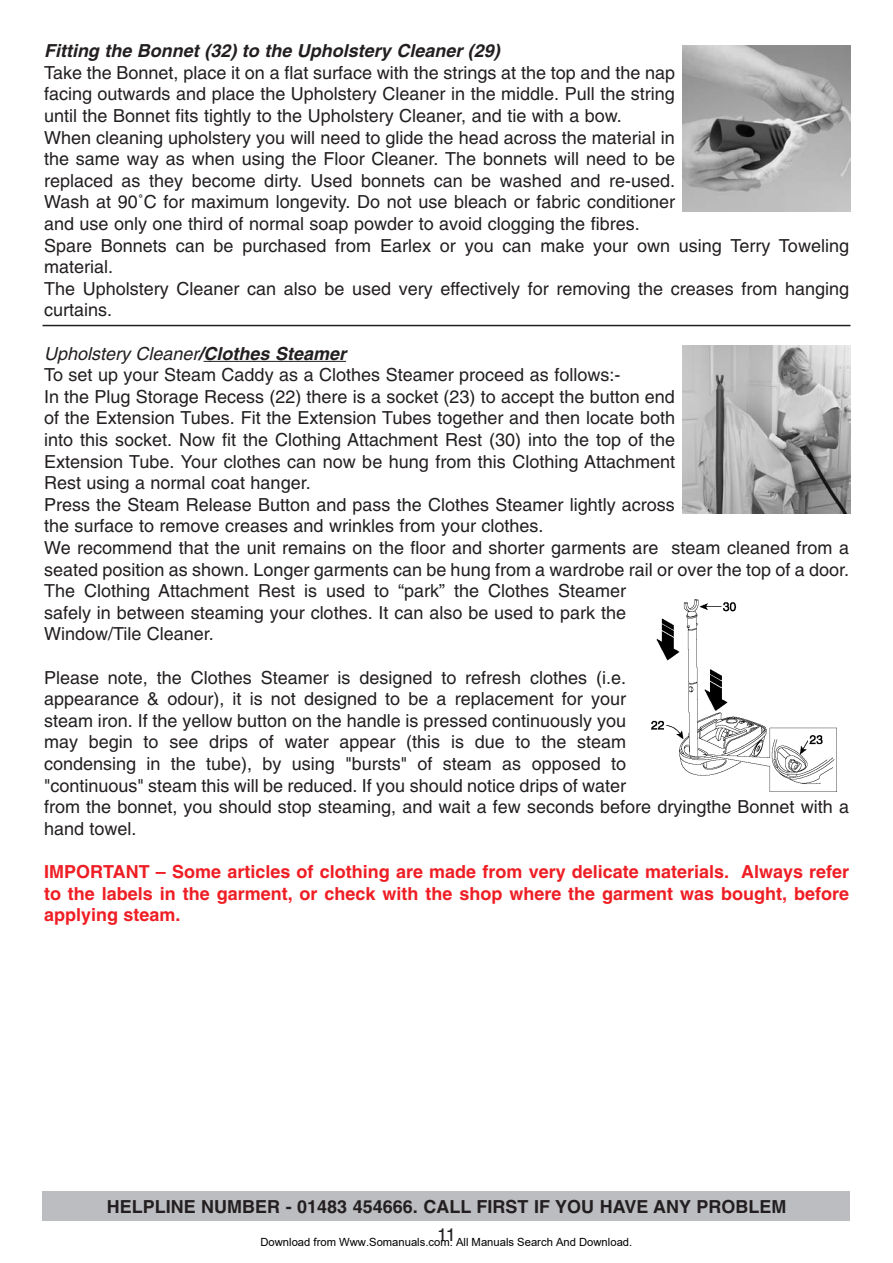
<style>
.page{position:relative;width:893px;height:1263px;background:#fff}
.page>*{position:absolute;margin:0;border:0;box-sizing:border-box;transform-origin:0 0}
.t1{font:18px/21.6px "Helvetica";color:#231f20}
.t2{font:700 18px/21.6px "Helvetica";color:#ee1e24;text-align:justify}
.t3{font:700 18px "Helvetica";color:#231f20}
.t4{font:italic 700 18px "Helvetica";color:#231f20}
.t5{font:11.25px "Arial";color:#000}
.s1{font-style:italic}
.s2{font-weight:700;font-style:italic}
</style>
<div class="page">
<div style="left:43px;top:1191px;width:807px;height:29px;background:#bcbdc0"></div>
<hr style="left:204px;top:361px;width:142px;height:1px;background:#231f20">
<img style="left:682px;top:45px;width:168px;height:167px">
<img style="left:682px;top:346px;width:168px;height:168px">
<hr style="left:43px;top:325px;width:807px;height:1px;background:#231f20">
<img style="left:651px;top:599px;width:185px;height:192px">
<p class="t4" style="left:44px;top:44px;width:457px">Fitting the Bonnet (32) to the Upholstery Cleaner (29)</p>
<p class="t1" style="left:44px;top:63px;width:807px">Take the Bonnet, place it on a flat surface with the strings at the top and the nap<br>facing outwards and place the Upholstery Cleaner in the middle. Pull the string<br>until the Bonnet fits tightly to the Upholstery Cleaner, and tie with a bow.<br>When cleaning upholstery you will need to glide the head across the material in<br>the same way as when using the Floor Cleaner. The bonnets will need to be<br>replaced as they become dirty. Used bonnets can be washed and re-used.<br>Wash at 90˚C for maximum longevity. Do not use bleach or fabric conditioner<br>and use only one third of normal soap powder to avoid clogging the fibres.<br>Spare Bonnets can be purchased from Earlex or you can make your own using Terry Toweling material.<br>The Upholstery Cleaner can also be used very effectively for removing the creases from hanging curtains.</p>
<p class="t1" style="left:44px;top:344px;width:807px"><span class="s1">Upholstery Cleaner</span><span class="s2">/Clothes Steamer<br></span>To set up your Steam Caddy as a Clothes Steamer proceed as follows:-<br>In the Plug Storage Recess (22) there is a socket (23) to accept the button end<br>of the Extension Tubes. Fit the Extension Tubes together and then locate both<br>into this socket. Now fit the Clothing Attachment Rest (30) into the top of the<br>Extension Tube. Your clothes can now be hung from this Clothing Attachment<br>Rest using a normal coat hanger.<br>Press the Steam Release Button and pass the Clothes Steamer lightly across<br>the surface to remove creases and wrinkles from your clothes.<br>We recommend that the unit remains on the floor and shorter garments are steam cleaned from a seated position as shown. Longer garments can be hung from a wardrobe rail or over the top of a door.<br>The Clothing Attachment Rest is used to “park” the Clothes Steamer<br>safely in between steaming your clothes. It can also be used to park the<br>Window/Tile Cleaner.</p>
<p class="t1" style="left:44px;top:668px;width:806px">Please note, the Clothes Steamer is designed to refresh clothes (i.e.<br>appearance &amp; odour), it is not designed to be a replacement for your<br>steam iron. If the yellow button on the handle is pressed continuously you<br>may begin to see drips of water appear (this is due to the steam<br>condensing in the tube), by using "bursts" of steam as opposed to<br>"continuous" steam this will be reduced. If you should notice drips of water<br>from the bonnet, you should stop steaming, and wait a few seconds before dryingthe Bonnet with a hand towel.</p>
<p class="t2" style="left:44px;top:862px;width:807px">IMPORTANT – Some articles of clothing are made from very delicate materials. Always refer to the labels in the garment, or check with the shop where the garment was bought, before applying steam.</p>
<p class="t3" style="left:107px;top:1200px;width:681px">HELPLINE NUMBER - 01483 454666. CALL FIRST IF YOU HAVE ANY PROBLEM</p>
<p class="t1" style="left:437px;top:1225px;width:20px">11</p>
<p class="t5" style="left:260px;top:1235px;width:373px">Download from Www.Somanuals.com. All Manuals Search And Download.</p>
</div>
